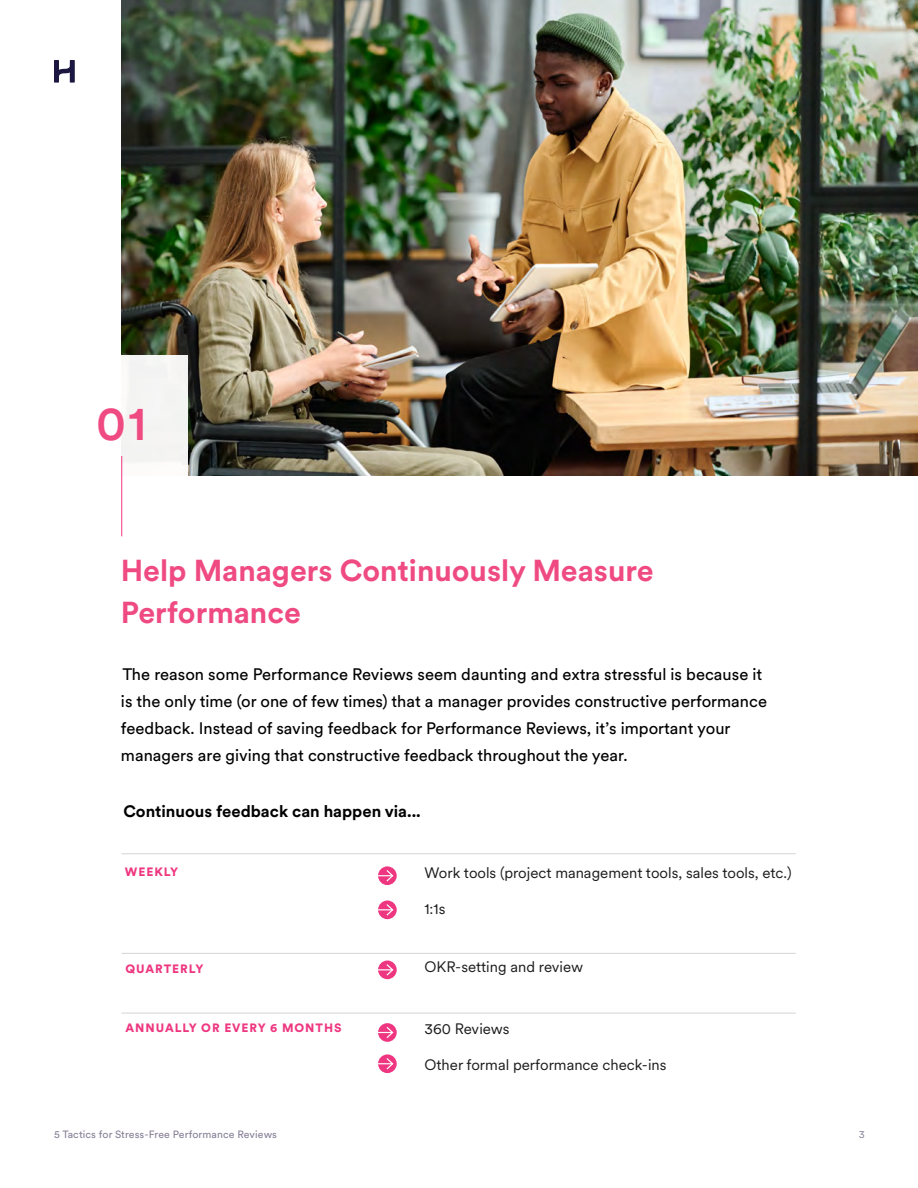
<style>
.page{position:relative;width:918px;height:1188px;background:#fff}
.page>*{position:absolute;margin:0;border:0;box-sizing:border-box;transform-origin:0 0}
.t1{font:500 48px "Circular XX";color:#ef4a81}
.t2{font:700 30px/42px "Circular XX";color:#ef4a81}
.t3{font:16.5px/27px "Circular XX";color:#000}
.t4{font:700 16.5px "Circular XX";color:#000}
.t5{font:15px "Circular XX";color:#1c1c1c}
.t6{font:900 12px "Circular XX";letter-spacing:.08em;color:#ee3780}
.t7{font:10.5px "Circular XX";letter-spacing:.01em;color:#888197}
.t8{font:10.5px "Circular XX";color:#888197}
</style>
<div class="page">
<svg style="left:54px;top:60px;width:21px;height:23px"></svg>
<img style="left:122px;top:0;width:796px;height:475px">
<svg style="left:378px;top:866px;width:19px;height:19px"></svg>
<svg style="left:378px;top:869px;width:16px;height:14px"></svg>
<svg style="left:378px;top:901px;width:19px;height:18px"></svg>
<svg style="left:378px;top:903px;width:16px;height:14px"></svg>
<svg style="left:378px;top:961px;width:19px;height:18px"></svg>
<svg style="left:378px;top:963px;width:16px;height:14px"></svg>
<svg style="left:378px;top:1023px;width:19px;height:19px"></svg>
<svg style="left:378px;top:1026px;width:16px;height:13px"></svg>
<svg style="left:378px;top:1054px;width:19px;height:19px"></svg>
<svg style="left:378px;top:1057px;width:16px;height:14px"></svg>
<div style="left:54px;top:355px;width:134px;height:133px;background:#fff"></div>
<hr style="left:121px;top:456px;width:1px;height:80px;background:#ee3780">
<hr style="left:122px;top:853px;width:674px;height:1px;background:#d8d3d9">
<hr style="left:122px;top:953px;width:674px;height:1px;background:#d8d3d9">
<hr style="left:122px;top:1013px;width:674px;height:1px;background:#d8d3d9">
<h1 class="t1" style="left:96px;top:390px;width:51px">01</h1>
<h2 class="t2" style="left:121px;top:549px;width:534px">Help Managers Continuously Measure<br>Performance</h2>
<p class="t3" style="left:121px;top:660px;width:648px">The reason some Performance Reviews seem daunting and extra stressful is because it is the only time (or one of few times) that a manager provides constructive performance feedback. Instead of saving feedback for Performance Reviews, it’s important your managers are giving that constructive feedback throughout the year.</p>
<p class="t4" style="left:123px;top:800px;width:299px">Continuous feedback can happen via...</p>
<p class="t6" style="left:125px;top:863px;width:55px">WEEKLY</p>
<p class="t5" style="left:425px;top:862px;width:369px">Work tools (project management tools, sales tools, etc.)</p>
<p class="t5" style="left:425px;top:898px;width:22px">1:1s</p>
<p class="t6" style="left:126px;top:961px;width:79px">QUARTERLY</p>
<p class="t5" style="left:425px;top:957px;width:160px">OKR-setting and review</p>
<p class="t6" style="left:126px;top:1020px;width:218px">ANNUALLY OR EVERY 6 MONTHS</p>
<p class="t5" style="left:425px;top:1019px;width:86px">360 Reviews</p>
<p class="t5" style="left:425px;top:1055px;width:243px">Other formal performance check-ins</p>
<p class="t7" style="left:54px;top:1128px;width:225px">5 Tactics for Stress-Free Performance Reviews</p>
<p class="t8" style="left:859px;top:1128px;width:7px">3</p>
</div>
